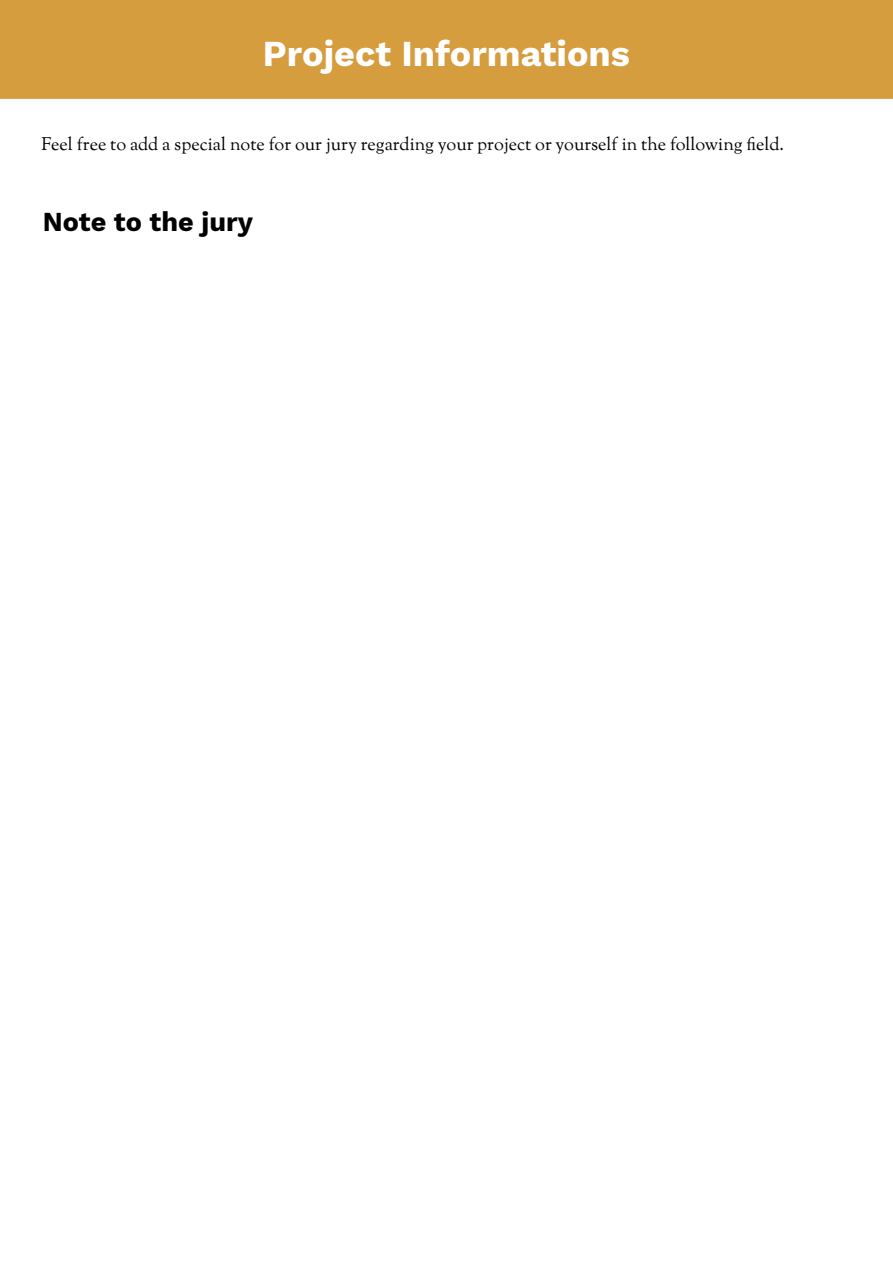
<style>
.page{position:relative;width:893px;height:1263px;background:#fff}
.page>*{position:absolute;margin:0;border:0;box-sizing:border-box;transform-origin:0 0}
.t1{font:36px "Work Sans";color:#fff}
.t2{font:27px "Work Sans";color:#000}
.t3{font:18px "Sorts Mill Goudy";color:#000}
</style>
<div class="page">
<div style="left:0;top:0;width:893px;height:99px;background:#d59d3e"></div>
<h1 class="t1" style="left:263px;top:27px;width:369px">Project Informations</h1>
<p class="t3" style="left:41px;top:133px;width:744px">Feel free to add a special note for our jury regarding your project or yourself in the following field.</p>
<h2 class="t2" style="left:43px;top:201px;width:212px">Note to the jury</h2>
</div>
